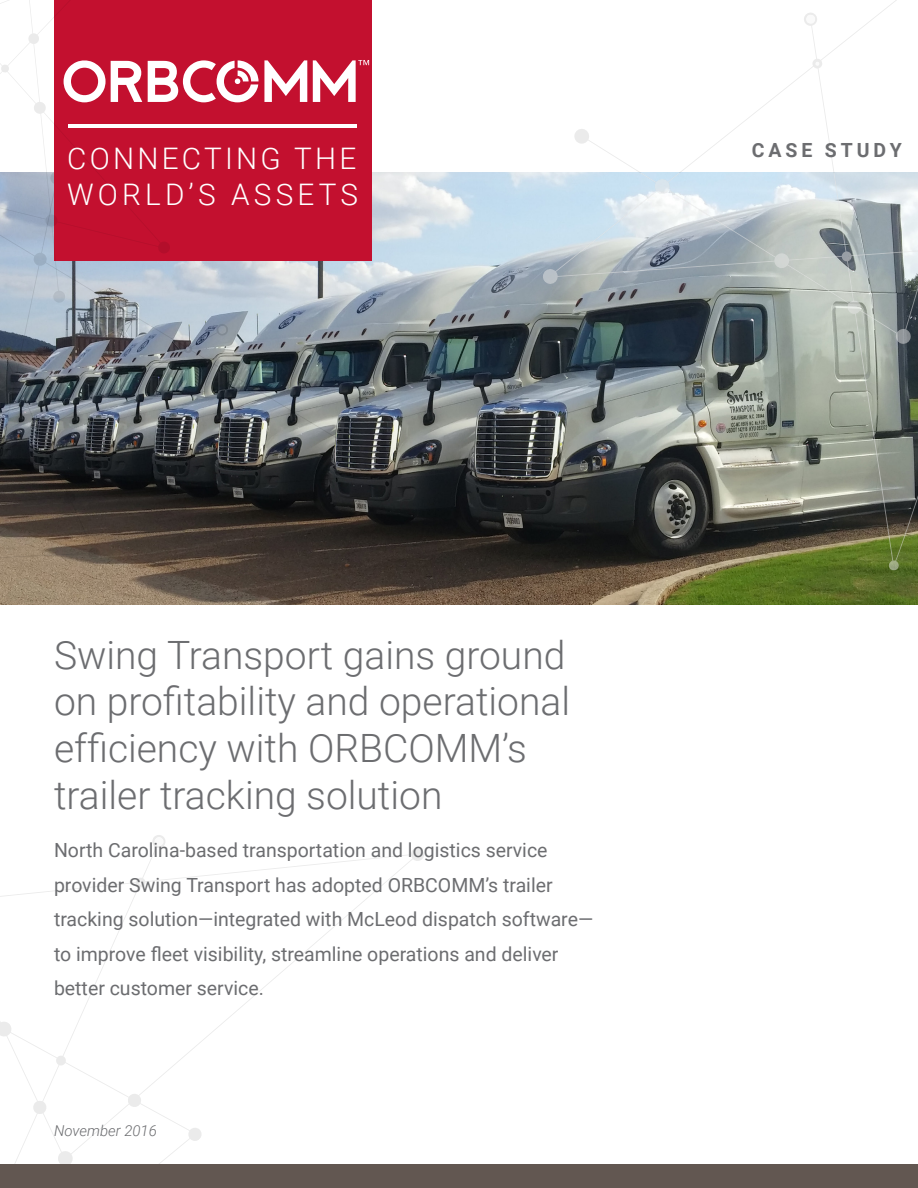
<style>
.page{position:relative;width:918px;height:1188px;background:#fff}
.page>*{position:absolute;margin:0;border:0;box-sizing:border-box;transform-origin:0 0}
.Cover_headline{font:300 39px/46.8px "Roboto";color:#6c6d70}
.t1{font:300 29.7px/35.5px "Roboto";letter-spacing:.11em;color:#fff}
.cover_subhead{font:19.5px/34.5px "Roboto";color:#6c6d70}
.what_kind_of_documen{font:700 19.5px "Roboto";letter-spacing:.2em;color:#6c6d70}
.cover_subhead-2{font:italic 300 15px "Roboto";color:#6c6d70}
</style>
<div class="page">
<img style="left:0;top:173px;width:918px;height:432px">
<img style="left:0;top:172px;width:403px;height:397px">
<svg style="left:218px;top:325px;width:9px;height:9px"></svg>
<svg style="left:186px;top:347px;width:4px;height:4px"></svg>
<svg style="left:0;top:835px;width:424px;height:329px"></svg>
<svg style="left:154px;top:836px;width:10px;height:11px"></svg>
<svg style="left:138px;top:880px;width:5px;height:5px"></svg>
<div style="left:54px;top:0;width:318px;height:261px;background:#c3102f"></div>
<svg style="left:183px;top:60px;width:124px;height:42px"></svg>
<svg style="left:313px;top:60px;width:56px;height:42px"></svg>
<hr style="left:68px;top:124px;width:288px;height:4px;background:#fff">
<svg style="left:0;top:0;width:183px;height:304px"></svg>
<div style="left:0;top:1164px;width:918px;height:24px;background:#625751"></div>
<svg style="left:542px;top:0;width:376px;height:173px"></svg>
<svg style="left:806px;top:14px;width:10px;height:10px"></svg>
<svg style="left:815px;top:61px;width:5px;height:5px"></svg>
<img style="left:542px;top:173px;width:376px;height:398px">
<p class="t1" style="left:67px;top:140px;width:292px">CONNECTING THE<br>WORLD’S ASSETS</p>
<p class="what_kind_of_documen" style="left:752px;top:137px;width:152px">CASE STUDY</p>
<p class="Cover_headline" style="left:54px;top:630px;width:518px">Swing Transport gains ground on profitability and operational efficiency with ORBCOMM’s trailer tracking solution</p>
<p class="cover_subhead" style="left:54px;top:832px;width:541px">North Carolina-based transportation and logistics service provider Swing Transport has adopted ORBCOMM’s trailer tracking solution—integrated with McLeod dispatch software— to improve fleet visibility, streamline operations and deliver better customer service.</p>
<p class="cover_subhead-2" style="left:54px;top:1120px;width:104px">November 2016</p>
</div>
